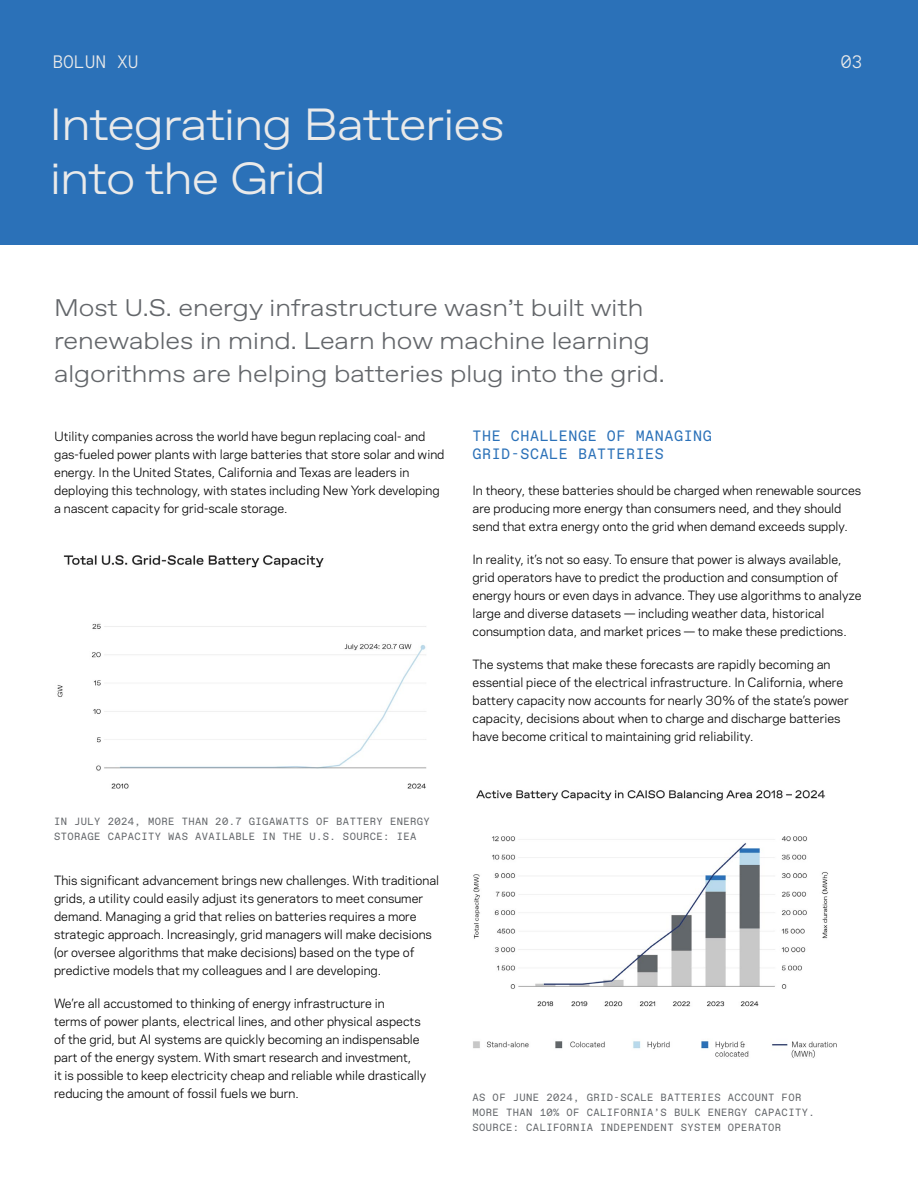
<style>
.page{position:relative;width:918px;height:1188px;background:#fff}
.page>*{position:absolute;margin:0;border:0;box-sizing:border-box;transform-origin:0 0}
.t1{font:300 45px/54px "ABC Favorit Extended Unlicensed Trial";letter-spacing:-.02em;color:#eaeaea}
.Quotes{font:300 24px/33px "ABC Favorit Extended Unlicensed Trial";color:#63666a}
.t2{font:300 18px "ABC Favorit Mono Unlicensed Trial";color:#eaeaea}
.Subhead{font:15px/18px "ABC Favorit Mono Unlicensed Trial";letter-spacing:.04em;color:#2b71b8}
.Body_Copy{font:12px/18px "Galaxie Polaris";color:#000}
.t3{font:10.5px/15px "ABC Favorit Mono Unlicensed Trial";letter-spacing:.04em;color:#63666a}
</style>
<div class="page">
<div style="left:0;top:0;width:918px;height:244px;background:#2b71b8"></div>
<img style="left:473px;top:790px;width:364px;height:268px">
<img style="left:57px;top:555px;width:370px;height:234px">
<p class="t2" style="left:52px;top:49px;width:88px">BOLUN XU</p>
<p class="t2" style="left:841px;top:49px;width:23px">03</p>
<p class="t1" style="left:49px;top:97px;width:457px">Integrating Batteries into the Grid</p>
<p class="Quotes" style="left:54px;top:291px;width:612px">Most U.S. energy infrastructure wasn’t built with renewables in mind. Learn how machine learning algorithms are helping batteries plug into the grid.</p>
<p class="Body_Copy" style="left:54px;top:427px;width:392px">Utility companies across the world have begun replacing coal- and gas-fueled power plants with large batteries that store solar and wind energy. In the United States, California and Texas are leaders in deploying this technology, with states including New York developing a nascent capacity for grid-scale storage.</p>
<p class="Subhead" style="left:472px;top:426px;width:241px">THE CHALLENGE OF MANAGING<br>GRID-SCALE BATTERIES</p>
<p class="Body_Copy" style="left:472px;top:481px;width:390px">In theory, these batteries should be charged when renewable sources are producing more energy than consumers need, and they should send that extra energy onto the grid when demand exceeds supply.</p>
<p class="Body_Copy" style="left:472px;top:550px;width:391px">In reality, it’s not so easy. To ensure that power is always available, grid operators have to predict the production and consumption of energy hours or even days in advance. They use algorithms to analyze large and diverse datasets — including weather data, historical consumption data, and market prices — to make these predictions.</p>
<p class="Body_Copy" style="left:472px;top:655px;width:378px">The systems that make these forecasts are rapidly becoming an essential piece of the electrical infrastructure. In California, where battery capacity now accounts for nearly 30% of the state’s power capacity, decisions about when to charge and discharge batteries have become critical to maintaining grid reliability.</p>
<p class="t3" style="left:54px;top:814px;width:377px">IN JULY 2024, MORE THAN 20.7 GIGAWATTS OF BATTERY ENERGY<br>STORAGE CAPACITY WAS AVAILABLE IN THE U.S. SOURCE: IEA</p>
<p class="Body_Copy" style="left:54px;top:871px;width:387px">This significant advancement brings new challenges. With traditional grids, a utility could easily adjust its generators to meet consumer demand. Managing a grid that relies on batteries requires a more strategic approach. Increasingly, grid managers will make decisions (or oversee algorithms that make decisions) based on the type of predictive models that my colleagues and I are developing.</p>
<p class="Body_Copy" style="left:54px;top:994px;width:374px">We’re all accustomed to thinking of energy infrastructure in<br>terms of power plants, electrical lines, and other physical aspects of the grid, but AI systems are quickly becoming an indispensable part of the energy system. With smart research and investment,<br>it is possible to keep electricity cheap and reliable while drastically reducing the amount of fossil fuels we burn.</p>
<p class="t3" style="left:472px;top:1090px;width:344px">AS OF JUNE 2024, GRID-SCALE BATTERIES ACCOUNT FOR<br>MORE THAN 10% OF CALIFORNIA’S BULK ENERGY CAPACITY.<br>SOURCE: CALIFORNIA INDEPENDENT SYSTEM OPERATOR</p>
</div>
